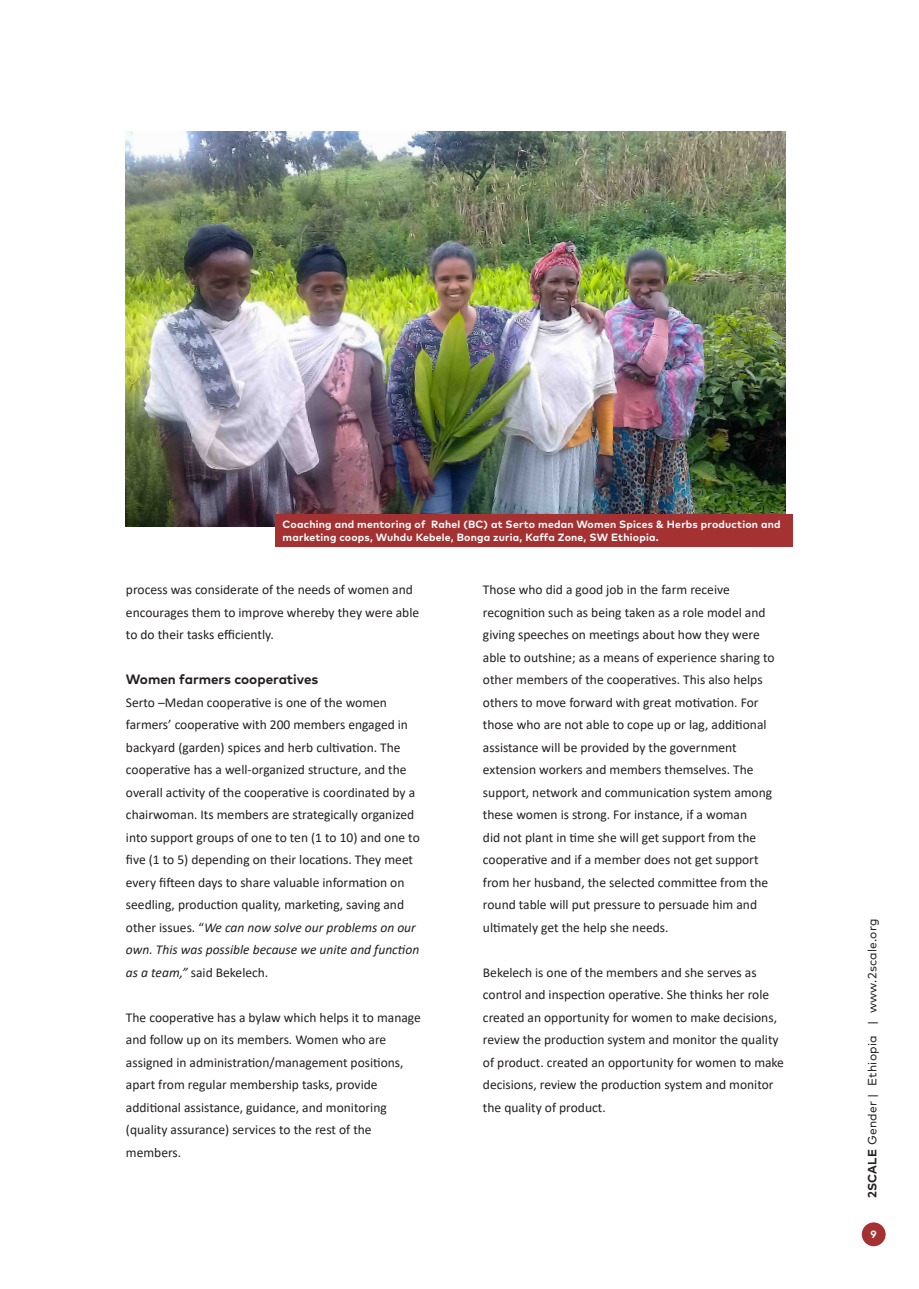
<style>
.page{position:relative;width:919px;height:1289px;background:#fff}
.page>*{position:absolute;margin:0;border:0;box-sizing:border-box;transform-origin:0 0}
.t1{font:13.5px/22.5px "Calibri";color:#231f20}
.t2{font:700 13.5px "Mark Pro";color:#231f20}
.t3{font:12px "Mark Pro";letter-spacing:.02em;color:#231f20}
.t4{font:700 10.5px/12.6px "Mark Pro";letter-spacing:.02em;color:#fff}
.s1{font-style:italic}
.s2{font-weight:700}
</style>
<div class="page">
<img style="left:126px;top:132px;width:659px;height:394px">
<div style="left:275px;top:514px;width:518px;height:33px;background:#a43232"></div>
<div style="left:861px;top:1222px;width:24px;height:24px;background:#a43232;border-radius:50%"></div>
<p class="t4" style="left:282px;top:517px;width:499px">Coaching and mentoring of Rahel (BC) at Serto medan Women Spices &amp; Herbs production and marketing coops, Wuhdu Kebele, Bonga zuria, Kaffa Zone, SW Ethiopia.</p>
<p class="t1" style="left:126px;top:578px;width:295px">process was considerate of the needs of women and encourages them to improve whereby they were able to do their tasks efficiently.</p>
<p class="t2" style="left:126px;top:669px;width:194px">Women farmers cooperatives</p>
<p class="t1" style="left:126px;top:690px;width:295px">Serto –Medan cooperative is one of the women farmers’ cooperative with 200 members engaged in backyard (garden) spices and herb cultivation. The cooperative has a well-organized structure, and the overall activity of the cooperative is coordinated by a chairwoman. Its members are strategically organized into support groups of one to ten (1 to 10) and one to five (1 to 5) depending on their locations. They meet every fifteen days to share valuable information on seedling, production quality, marketing, saving and other issues. “<span class="s1">We can now solve our problems on our own. This was possible because we unite and function as a team,”</span> said Bekelech.</p>
<p class="t1" style="left:126px;top:1005px;width:296px">The cooperative has a bylaw which helps it to manage and follow up on its members. Women who are assigned in administration/management positions, apart from regular membership tasks, provide additional assistance, guidance, and monitoring (quality assurance) services to the rest of the members.</p>
<p class="t1" style="left:483px;top:578px;width:293px">Those who did a good job in the farm receive recognition such as being taken as a role model and giving speeches on meetings about how they were able to outshine; as a means of experience sharing to other members of the cooperatives. This also helps others to move forward with great motivation. For those who are not able to cope up or lag, additional assistance will be provided by the government extension workers and members themselves. The support, network and communication system among these women is strong. For instance, if a woman<br>did not plant in time she will get support from the cooperative and if a member does not get support from her husband, the selected committee from the round table will put pressure to persuade him and ultimately get the help she needs.</p>
<p class="t1" style="left:483px;top:960px;width:302px">Bekelech is one of the members and she serves as control and inspection operative. She thinks her role created an opportunity for women to make decisions, review the production system and monitor the quality of product. created an opportunity for women to make decisions, review the production system and monitor the quality of product.</p>
<p class="t3" style="left:863px;top:1198px;width:281px;rotate:-90deg"><span class="s2">2SCALE</span> Gender | Ethiopia | www.2scale.org</p>
<p class="t4" style="left:870px;top:1227px;width:8px">9</p>
</div>
